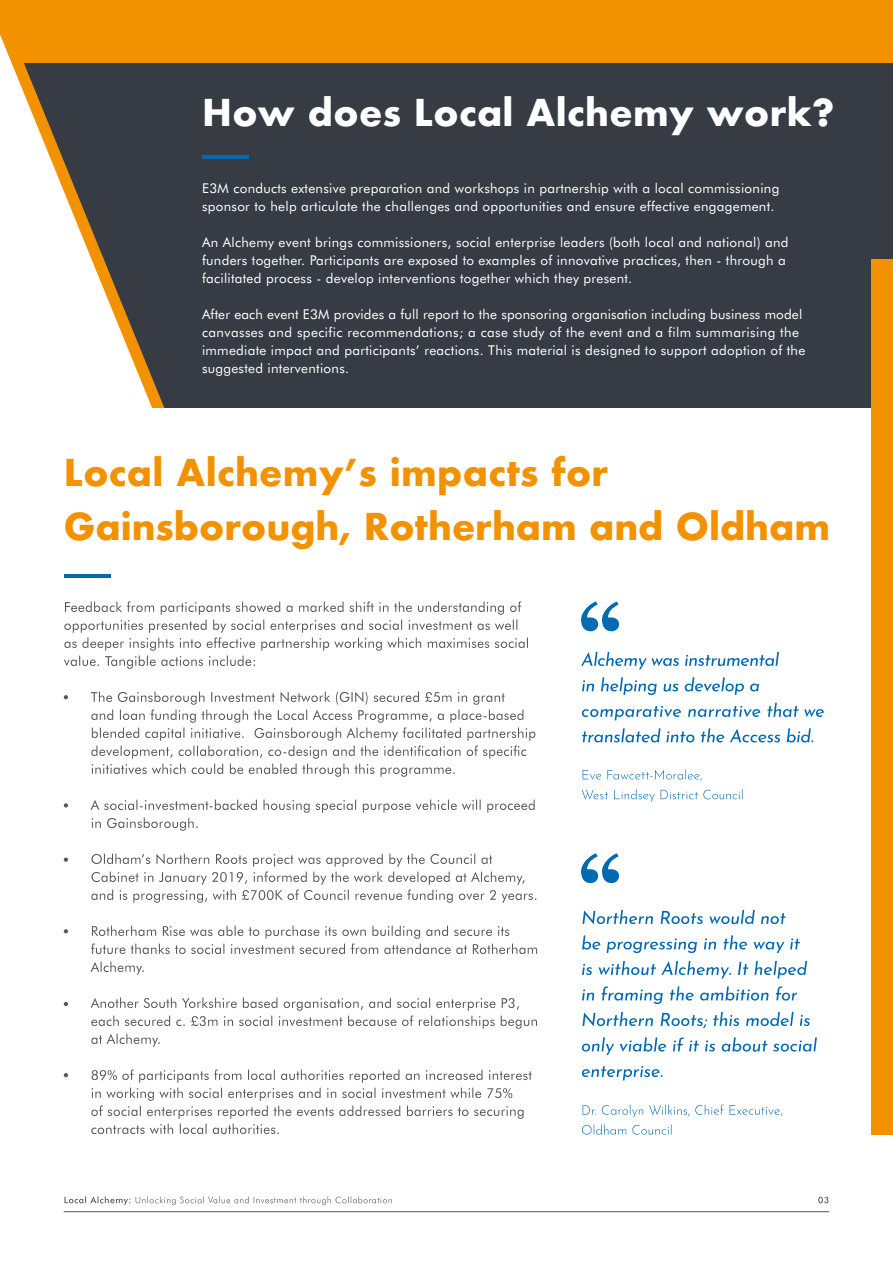
<style>
.page{position:relative;width:893px;height:1263px;background:#fff}
.page>*{position:absolute;margin:0;border:0;box-sizing:border-box;transform-origin:0 0}
.t1{font:700 36px/54px "Futura";color:#f39200}
.t2{font:700 36px "Futura";letter-spacing:.01em;color:#fff}
.t3{font:13.5px/18px "Futura BT";letter-spacing:.02em;color:#fff}
</style>
<div class="page">
<div style="left:0;top:0;width:893px;height:64px;background:#f39200"></div>
<div style="left:0;top:64px;width:893px;height:1199px;background:#363b44"></div>
<svg style="left:0;top:34px;width:167px;height:374px"></svg>
<div style="left:0;top:408px;width:893px;height:855px;background:#fff"></div>
<hr style="left:202px;top:155px;width:46px;height:4px;background:#026ab0">
<hr style="left:64px;top:574px;width:46px;height:3px;background:#026ab0">
<svg style="left:581px;top:601px;width:38px;height:30px"></svg>
<svg style="left:581px;top:853px;width:38px;height:30px"></svg>
<svg style="left:91px;top:1069px;width:441px;height:65px"></svg>
<svg style="left:91px;top:997px;width:446px;height:50px"></svg>
<svg style="left:91px;top:961px;width:53px;height:14px"></svg>
<svg style="left:91px;top:925px;width:446px;height:29px"></svg>
<svg style="left:91px;top:853px;width:445px;height:50px"></svg>
<svg style="left:91px;top:799px;width:444px;height:32px"></svg>
<svg style="left:91px;top:691px;width:444px;height:86px"></svg>
<svg style="left:64px;top:601px;width:464px;height:68px"></svg>
<svg style="left:582px;top:728px;width:231px;height:14px"></svg>
<svg style="left:582px;top:703px;width:242px;height:17px"></svg>
<svg style="left:582px;top:677px;width:177px;height:18px"></svg>
<svg style="left:581px;top:652px;width:198px;height:17px"></svg>
<svg style="left:582px;top:1066px;width:81px;height:14px"></svg>
<svg style="left:582px;top:1037px;width:235px;height:18px"></svg>
<svg style="left:582px;top:1012px;width:228px;height:16px"></svg>
<svg style="left:582px;top:986px;width:215px;height:18px"></svg>
<svg style="left:582px;top:961px;width:225px;height:17px"></svg>
<svg style="left:582px;top:935px;width:218px;height:18px"></svg>
<svg style="left:582px;top:910px;width:204px;height:14px"></svg>
<svg style="left:582px;top:789px;width:160px;height:13px"></svg>
<svg style="left:583px;top:769px;width:119px;height:12px"></svg>
<svg style="left:582px;top:1124px;width:89px;height:10px"></svg>
<svg style="left:583px;top:1104px;width:199px;height:13px"></svg>
<div style="left:872px;top:259px;width:21px;height:875px;background:#f39200"></div>
<hr style="left:64px;top:1211px;width:765px;height:1px;background:#575756">
<svg style="left:65px;top:1196px;width:327px;height:9px"></svg>
<svg style="left:818px;top:1197px;width:10px;height:6px"></svg>
<svg style="left:64px;top:695px;width:4px;height:4px"></svg>
<svg style="left:64px;top:803px;width:4px;height:4px"></svg>
<svg style="left:64px;top:857px;width:4px;height:5px"></svg>
<svg style="left:64px;top:929px;width:4px;height:4px"></svg>
<svg style="left:64px;top:1002px;width:4px;height:4px"></svg>
<svg style="left:64px;top:1073px;width:4px;height:4px"></svg>
<h1 class="t2" style="left:202px;top:86px;width:634px">How does Local Alchemy work?</h1>
<p class="t3" style="left:202px;top:179px;width:579px">E3M conducts extensive preparation and workshops in partnership with a local commissioning sponsor to help articulate the challenges and opportunities and ensure effective engagement.</p>
<p class="t3" style="left:202px;top:233px;width:588px">An Alchemy event brings commissioners, social enterprise leaders (both local and national) and funders together. Participants are exposed to examples of innovative practices, then - through a facilitated process - develop interventions together which they present.</p>
<p class="t3" style="left:202px;top:305px;width:605px">After each event E3M provides a full report to the sponsoring organisation including business model canvasses and specific recommendations; a case study of the event and a film summarising the immediate impact and participants’ reactions. This material is designed to support adoption of the suggested interventions.</p>
<h1 class="t1" style="left:64px;top:445px;width:768px">Local Alchemy’s impacts for<br>Gainsborough, Rotherham and Oldham</h1>
</div>
